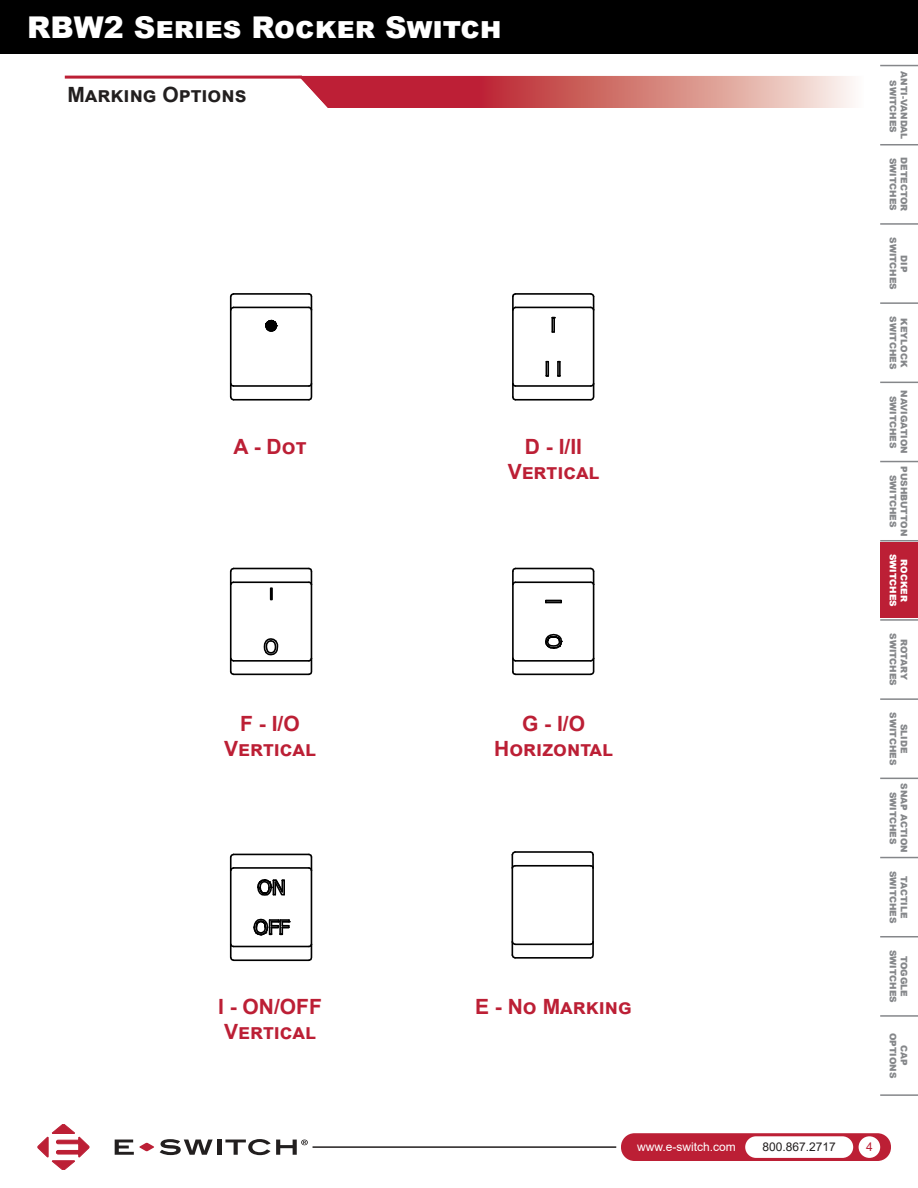
<style>
.page{position:relative;width:918px;height:1188px;background:#fff}
.page>*{position:absolute;margin:0;border:0;box-sizing:border-box;transform-origin:0 0}
.t1{font:900 30px "Arial";color:#fff}
.t2{font:700 21px/25.2px "Arial";color:#bc1f35;text-align:center}
.t3{font:700 21px "Arial";color:#221f1f}
.t4{font:12px "Arial";color:#fff}
.t5{font:12px "Arial";color:#221f1f}
.t6{font:12px "Arial";color:#bc1f35}
.t7{font:900 9px/10.8px "Arial";color:#85878a;text-align:center}
.t8{font:900 9px/10.8px "Arial";color:#fff;text-align:center}
</style>
<div class="page">
<div style="left:621px;top:1133px;width:270px;height:28px;background:#bc1f35;border-radius:14px"></div>
<div style="left:745px;top:1136px;width:108px;height:22px;background:#fff;border-radius:11px"></div>
<div style="left:859px;top:1136px;width:21px;height:22px;background:#fff;border-radius:50%"></div>
<hr style="left:313px;top:1146px;width:303px;height:2px;background:#221f1f">
<hr style="left:880px;top:65px;width:38px;height:1px;background:#85878a">
<hr style="left:880px;top:1094px;width:38px;height:2px;background:#85878a">
<hr style="left:880px;top:144px;width:38px;height:1px;background:#85878a">
<hr style="left:880px;top:223px;width:38px;height:2px;background:#85878a">
<hr style="left:880px;top:302px;width:38px;height:2px;background:#85878a">
<hr style="left:880px;top:382px;width:38px;height:1px;background:#85878a">
<hr style="left:880px;top:461px;width:38px;height:1px;background:#85878a">
<hr style="left:880px;top:540px;width:38px;height:1px;background:#85878a">
<hr style="left:880px;top:619px;width:38px;height:2px;background:#85878a">
<hr style="left:880px;top:698px;width:38px;height:2px;background:#85878a">
<hr style="left:880px;top:778px;width:38px;height:1px;background:#85878a">
<hr style="left:880px;top:857px;width:38px;height:1px;background:#85878a">
<hr style="left:880px;top:936px;width:38px;height:1px;background:#85878a">
<hr style="left:880px;top:1015px;width:38px;height:2px;background:#85878a">
<div style="left:0;top:0;width:918px;height:54px;background:#000"></div>
<svg style="left:115px;top:1140px;width:39px;height:15px"></svg>
<svg style="left:160px;top:1139px;width:53px;height:16px"></svg>
<hr style="left:217px;top:1140px;width:4px;height:15px;background:#221f1f">
<svg style="left:225px;top:1139px;width:83px;height:16px"></svg>
<svg style="left:38px;top:1124px;width:51px;height:46px"></svg>
<hr style="left:65px;top:76px;width:237px;height:3px;background:#bc1f35">
<img style="left:298px;top:76px;width:555px;height:32px">
<div style="left:880px;top:543px;width:38px;height:75px;background:#bc1f35"></div>
<svg style="left:229px;top:293px;width:366px;height:669px"></svg>
<h1 class="t1" style="left:27px;top:5px;width:476px">RBW2 Series Rocker Switch</h1>
<h2 class="t3" style="left:68px;top:80px;width:181px">Marking Options</h2>
<h2 class="t2" style="left:234px;top:434px;width:74px">A - Dot</h2>
<h2 class="t2" style="left:508px;top:436px;width:93px">D - I/II<br>Vertical</h2>
<h2 class="t2" style="left:224px;top:713px;width:93px">F - I/O<br>Vertical</h2>
<h2 class="t2" style="left:494px;top:713px;width:120px">G - I/O<br>Horizontal</h2>
<h2 class="t2" style="left:218px;top:996px;width:105px">I - ON/OFF</h2>
<h2 class="t2" style="left:475px;top:995px;width:158px">E - No Marking</h2>
<h2 class="t2" style="left:224px;top:1020px;width:93px">Vertical</h2>
<p class="t7" style="left:909px;top:71px;width:70px;rotate:90deg">ANTI-VANDAL<br>SWITCHES</p>
<p class="t7" style="left:898px;top:158px;width:54px;rotate:90deg">SWITCHES</p>
<p class="t7" style="left:909px;top:157px;width:56px;rotate:90deg">DETECTOR</p>
<p class="t7" style="left:909px;top:237px;width:54px;rotate:90deg">DIP<br>SWITCHES</p>
<p class="t7" style="left:898px;top:316px;width:54px;rotate:90deg">SWITCHES</p>
<p class="t7" style="left:909px;top:318px;width:50px;rotate:90deg">KEYLOCK</p>
<p class="t7" style="left:909px;top:390px;width:65px;rotate:90deg">NAVIGATION<br>SWITCHES</p>
<p class="t7" style="left:909px;top:466px;width:71px;rotate:90deg">PUSHBUTTON<br>SWITCHES</p>
<p class="t8" style="left:909px;top:554px;width:54px;rotate:90deg">ROCKER<br>SWITCHES</p>
<p class="t7" style="left:909px;top:633px;width:54px;rotate:90deg">ROTARY<br>SWITCHES</p>
<p class="t7" style="left:909px;top:712px;width:54px;rotate:90deg">SLIDE<br>SWITCHES</p>
<p class="t7" style="left:909px;top:783px;width:71px;rotate:90deg">SNAP ACTION<br>SWITCHES</p>
<p class="t7" style="left:909px;top:871px;width:54px;rotate:90deg">TACTILE<br>SWITCHES</p>
<p class="t7" style="left:909px;top:950px;width:54px;rotate:90deg">TOGGLE<br>SWITCHES</p>
<p class="t7" style="left:909px;top:1033px;width:47px;rotate:90deg">CAP<br>OPTIONS</p>
<h3 class="t4" style="left:637px;top:1143px;width:100px">www.e-switch.com</h3>
<h3 class="t5" style="left:762px;top:1143px;width:75px">800.867.2717</h3>
<h3 class="t6" style="left:866px;top:1138px;width:8px">4</h3>
</div>
